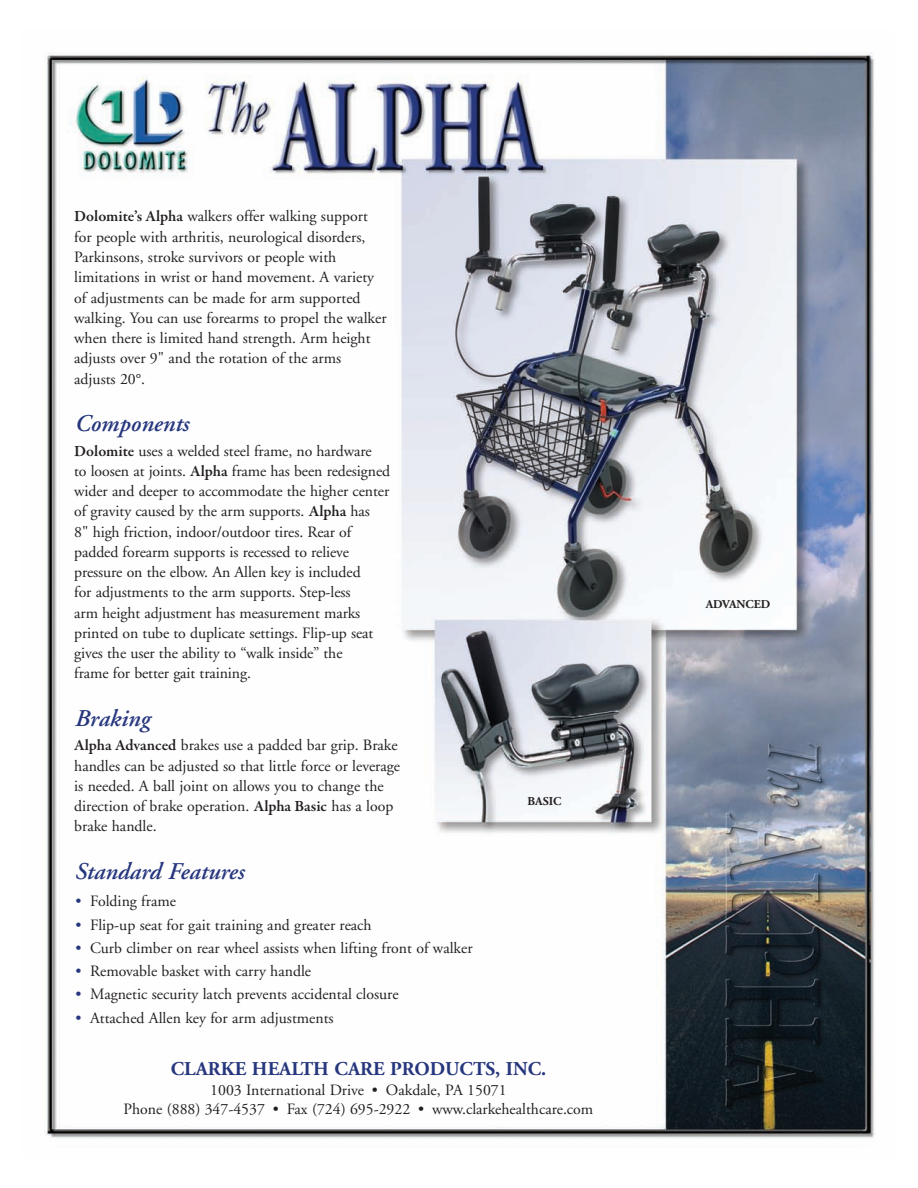
<style>
.page{position:relative;width:918px;height:1188px;background:#fff}
.page>*{position:absolute;margin:0;border:0;box-sizing:border-box;transform-origin:0 0}
.t1{font:italic 600 24px "Adobe Garamond";color:#27377e}
.t2{font:700 19.5px "Adobe Garamond";color:#27377e}
.t3{font:15.75px/20.2px "Adobe Garamond";color:#231f20}
.t4{font:700 12px "Adobe Garamond";color:#231f20}
.s1{font-family:"Garamond Premr Pro";font-weight:600}
.s2{color:#27377e}
</style>
<div class="page">
<img style="left:44px;top:52px;width:831px;height:1087px">
<p class="t3" style="left:74px;top:208px;width:314px"><span class="s1">Dolomite’s Alpha</span> walkers offer walking support for people with arthritis, neurological disorders, Parkinsons, stroke survivors or people with limitations in wrist or hand movement. A variety of adjustments can be made for arm supported walking. You can use forearms to propel the walker when there is limited hand strength. Arm height adjusts over 9" and the rotation of the arms adjusts 20°.</p>
<h1 class="t1" style="left:74px;top:414px;width:116px">Components</h1>
<p class="t3" style="left:74px;top:442px;width:317px"><span class="s1">Dolomite</span> uses a welded steel frame, no hardware<br>to loosen at joints. <span class="s1">Alpha</span> frame has been redesigned wider and deeper to accommodate the higher center of gravity caused by the arm supports. <span class="s1">Alpha</span> has<br>8" high friction, indoor/outdoor tires. Rear of padded forearm supports is recessed to relieve pressure on the elbow. An Allen key is included<br>for adjustments to the arm supports. Step-less<br>arm height adjustment has measurement marks printed on tube to duplicate settings. Flip-up seat gives the user the ability to “walk inside” the<br>frame for better gait training.</p>
<h1 class="t1" style="left:74px;top:709px;width:77px">Braking</h1>
<p class="t3" style="left:74px;top:737px;width:327px"><span class="s1">Alpha Advanced</span> brakes use a padded bar grip. Brake handles can be adjusted so that little force or leverage is needed. A ball joint on allows you to change the direction of brake operation. <span class="s1">Alpha Basic</span> has a loop brake handle.</p>
<h1 class="t1" style="left:74px;top:862px;width:171px">Standard Features</h1>
<p class="t3" style="left:75px;top:893px;width:102px"><span class="s2">•</span> Folding frame</p>
<p class="t3" style="left:75px;top:916px;width:298px"><span class="s2">•</span> Flip-up seat for gait training and greater reach</p>
<p class="t3" style="left:75px;top:939px;width:399px"><span class="s2">•</span> Curb climber on rear wheel assists when lifting front of walker</p>
<p class="t3" style="left:75px;top:962px;width:237px"><span class="s2">•</span> Removable basket with carry handle</p>
<p class="t3" style="left:75px;top:986px;width:325px"><span class="s2">•</span> Magnetic security latch prevents accidental closure</p>
<p class="t3" style="left:75px;top:1009px;width:260px"><span class="s2">•</span> Attached Allen key for arm adjustments</p>
<p class="t2" style="left:171px;top:1061px;width:377px">CLARKE HEALTH CARE PRODUCTS, INC.</p>
<p class="t3" style="left:124px;top:1081px;width:471px;line-height:19.5px;text-align:center">1003 International Drive • Oakdale, PA 15071<br>Phone (888) 347-4537 • Fax (724) 695-2922 • www.clarkehealthcare.com</p>
<p class="t4" style="left:528px;top:796px;width:35px">BASIC</p>
<p class="t4" style="left:706px;top:600px;width:66px">ADVANCED</p>
</div>
